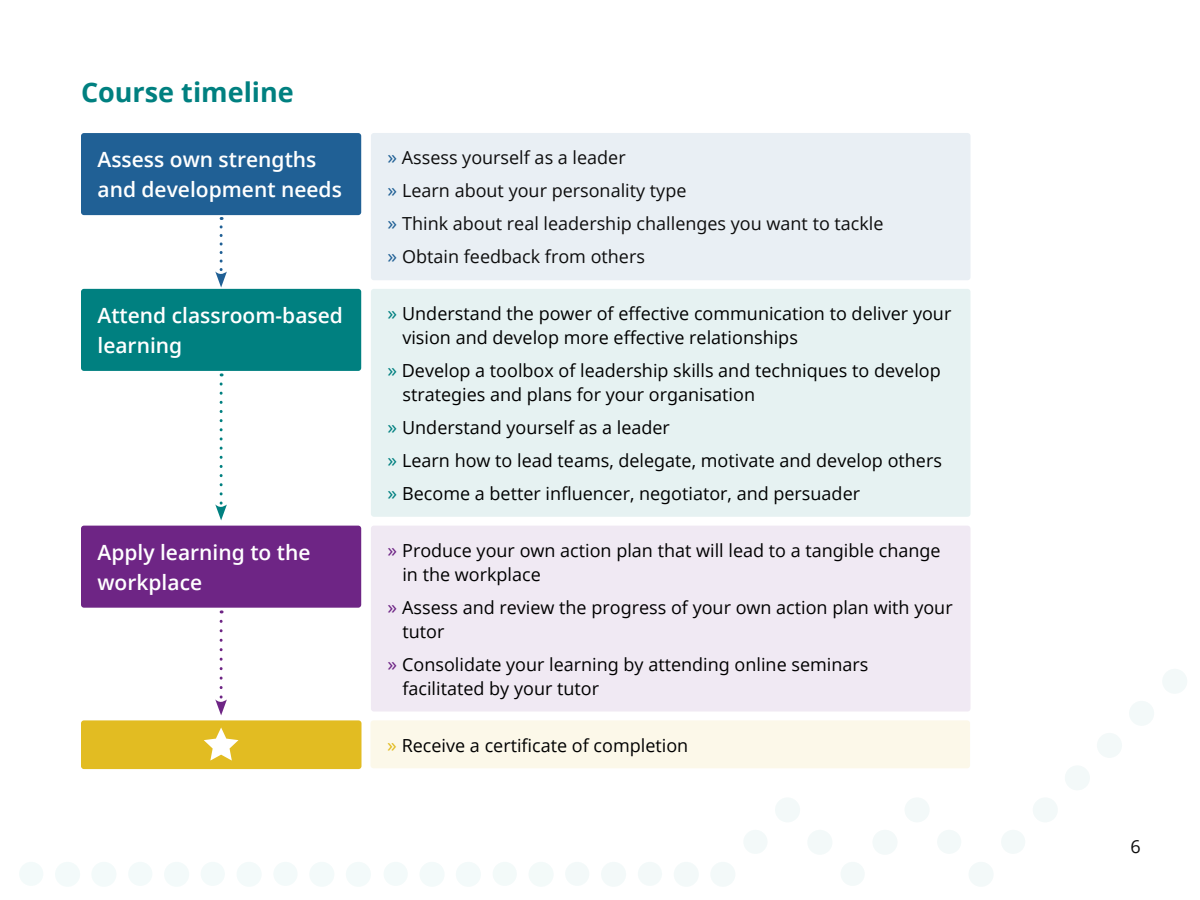
<style>
.page{position:relative;width:1200px;height:900px;background:#fff}
.page>*{position:absolute;margin:0;border:0;box-sizing:border-box;transform-origin:0 0}
.Heading_one{font:700 27px "Open Sans";color:#008080}
.Heading_two{font:600 21px/30px "Open Sans";color:#fff}
.Body_Copy{font:18px/24px "Open Sans";color:#000}
.Body_Copy-2{font:18px "Open Sans";color:#0d0d0d}
.s1{font-size:19.5px;color:#206095}
.s2{font-size:19.5px;color:#008080}
.s3{font-size:19.5px;color:#6e2585}
.s4{font-size:19.5px;color:#e2bc22}
</style>
<div class="page">
<div style="left:1001px;top:830px;width:24px;height:24px;background:#f3f9f9;border-radius:50%"></div>
<div style="left:937px;top:830px;width:24px;height:24px;background:#f3f9f9;border-radius:50%"></div>
<div style="left:904px;top:797px;width:26px;height:25px;background:#f3f9f9;border-radius:50%"></div>
<div style="left:1033px;top:797px;width:25px;height:25px;background:#f3f9f9;border-radius:50%"></div>
<div style="left:968px;top:862px;width:26px;height:25px;background:#f3f9f9;border-radius:50%"></div>
<div style="left:528px;top:862px;width:26px;height:25px;background:#f3faf9;border-radius:50%"></div>
<div style="left:164px;top:862px;width:25px;height:25px;background:#f3fafa;border-radius:50%"></div>
<div style="left:1065px;top:765px;width:25px;height:25px;background:#f3f9f9;border-radius:50%"></div>
<div style="left:1129px;top:701px;width:25px;height:25px;background:#f3f9f9;border-radius:50%"></div>
<div style="left:1097px;top:733px;width:25px;height:25px;background:#f3f9f9;border-radius:50%"></div>
<div style="left:743px;top:830px;width:25px;height:24px;background:#f3f9f9;border-radius:50%"></div>
<div style="left:565px;top:862px;width:24px;height:24px;background:#f3f9f9;border-radius:50%"></div>
<div style="left:201px;top:862px;width:24px;height:24px;background:#f3fafa;border-radius:50%"></div>
<div style="left:493px;top:862px;width:24px;height:24px;background:#f3faf9;border-radius:50%"></div>
<div style="left:128px;top:862px;width:24px;height:24px;background:#f3fafa;border-radius:50%"></div>
<div style="left:638px;top:862px;width:24px;height:24px;background:#f3f9f9;border-radius:50%"></div>
<div style="left:273px;top:862px;width:25px;height:24px;background:#f3fafa;border-radius:50%"></div>
<div style="left:840px;top:862px;width:25px;height:24px;background:#f3f9f9;border-radius:50%"></div>
<div style="left:384px;top:862px;width:24px;height:24px;background:#f3fafa;border-radius:50%"></div>
<div style="left:19px;top:862px;width:24px;height:24px;background:#f3fafa;border-radius:50%"></div>
<div style="left:775px;top:797px;width:25px;height:25px;background:#f3f9f9;border-radius:50%"></div>
<div style="left:807px;top:830px;width:26px;height:25px;background:#f3f9f9;border-radius:50%"></div>
<div style="left:872px;top:830px;width:26px;height:25px;background:#f3f9f9;border-radius:50%"></div>
<div style="left:456px;top:862px;width:25px;height:25px;background:#f3fafa;border-radius:50%"></div>
<div style="left:91px;top:862px;width:26px;height:25px;background:#f3fafa;border-radius:50%"></div>
<div style="left:601px;top:862px;width:25px;height:25px;background:#f3f9f9;border-radius:50%"></div>
<div style="left:236px;top:862px;width:26px;height:25px;background:#f3fafa;border-radius:50%"></div>
<div style="left:674px;top:862px;width:25px;height:25px;background:#f3f9f9;border-radius:50%"></div>
<div style="left:309px;top:862px;width:25px;height:25px;background:#f3fafa;border-radius:50%"></div>
<div style="left:710px;top:862px;width:26px;height:25px;background:#f3f9f9;border-radius:50%"></div>
<div style="left:346px;top:862px;width:25px;height:25px;background:#f3fafa;border-radius:50%"></div>
<div style="left:419px;top:862px;width:26px;height:25px;background:#f3fafa;border-radius:50%"></div>
<div style="left:55px;top:862px;width:25px;height:25px;background:#f3fafa;border-radius:50%"></div>
<div style="left:1162px;top:669px;width:25px;height:25px;background:#f3f9f9;border-radius:50%"></div>
<div style="left:81px;top:133px;width:280px;height:82px;background:#206095;border-radius:3px"></div>
<div style="left:81px;top:289px;width:280px;height:82px;background:#008080;border-radius:3px"></div>
<div style="left:371px;top:133px;width:600px;height:147px;background:#e9eff4;border-radius:3px"></div>
<div style="left:371px;top:289px;width:600px;height:228px;background:#e6f2f2;border-radius:3px"></div>
<div style="left:81px;top:526px;width:280px;height:82px;background:#6e2585;border-radius:3px"></div>
<div style="left:370px;top:720px;width:600px;height:48px;background:#fcf8e9;border-radius:3px"></div>
<div style="left:81px;top:720px;width:281px;height:49px;background:#e2bc22;border-radius:3px"></div>
<div style="left:371px;top:526px;width:600px;height:186px;background:#f0e9f3;border-radius:3px"></div>
<svg style="left:215px;top:227px;width:12px;height:61px"></svg>
<svg style="left:215px;top:384px;width:12px;height:136px"></svg>
<svg style="left:215px;top:621px;width:12px;height:94px"></svg>
<svg style="left:204px;top:728px;width:35px;height:33px"></svg>
<p class="Heading_one" style="left:81px;top:73px;width:214px">Course timeline</p>
<p class="Heading_two" style="left:98px;top:144px;width:246px">Assess own strengths and development needs</p>
<p class="Body_Copy-2" style="left:387px;top:146px;width:240px"><span class="s1">»</span> Assess yourself as a leader</p>
<p class="Body_Copy-2" style="left:387px;top:179px;width:301px"><span class="s1">»</span> Learn about your personality type</p>
<p class="Body_Copy-2" style="left:387px;top:212px;width:498px"><span class="s1">»</span> Think about real leadership challenges you want to tackle</p>
<p class="Body_Copy-2" style="left:387px;top:245px;width:259px"><span class="s1">»</span> Obtain feedback from others</p>
<p class="Heading_two" style="left:98px;top:300px;width:247px">Attend classroom-based learning</p>
<p class="Body_Copy" style="left:402px;top:301px;width:550px;text-indent:-15px"><span class="s2">»</span> Understand the power of effective communication to deliver your vision and develop more effective relationships</p>
<p class="Body_Copy" style="left:402px;top:358px;width:540px;text-indent:-15px"><span class="s2">»</span> Develop a toolbox of leadership skills and techniques to develop strategies and plans for your organisation</p>
<p class="Body_Copy" style="left:387px;top:415px;width:284px"><span class="s2">»</span> Understand yourself as a leader</p>
<p class="Body_Copy" style="left:387px;top:448px;width:556px"><span class="s2">»</span> Learn how to lead teams, delegate, motivate and develop others</p>
<p class="Body_Copy" style="left:387px;top:481px;width:474px"><span class="s2">»</span> Become a better influencer, negotiator, and persuader</p>
<p class="Heading_two" style="left:98px;top:537px;width:215px">Apply learning to the workplace</p>
<p class="Body_Copy" style="left:402px;top:538px;width:540px;text-indent:-15px"><span class="s3">»</span> Produce your own action plan that will lead to a tangible change in the workplace</p>
<p class="Body_Copy" style="left:402px;top:595px;width:552px;text-indent:-15px"><span class="s3">»</span> Assess and review the progress of your own action plan with your tutor</p>
<p class="Body_Copy" style="left:402px;top:652px;width:468px;text-indent:-15px"><span class="s3">»</span> Consolidate your learning by attending online seminars facilitated by your tutor</p>
<p class="Body_Copy" style="left:387px;top:733px;width:303px"><span class="s4">»</span> Receive a certificate of completion</p>
<p class="Body_Copy-2" style="left:1131px;top:834px;width:12px">6</p>
</div>
